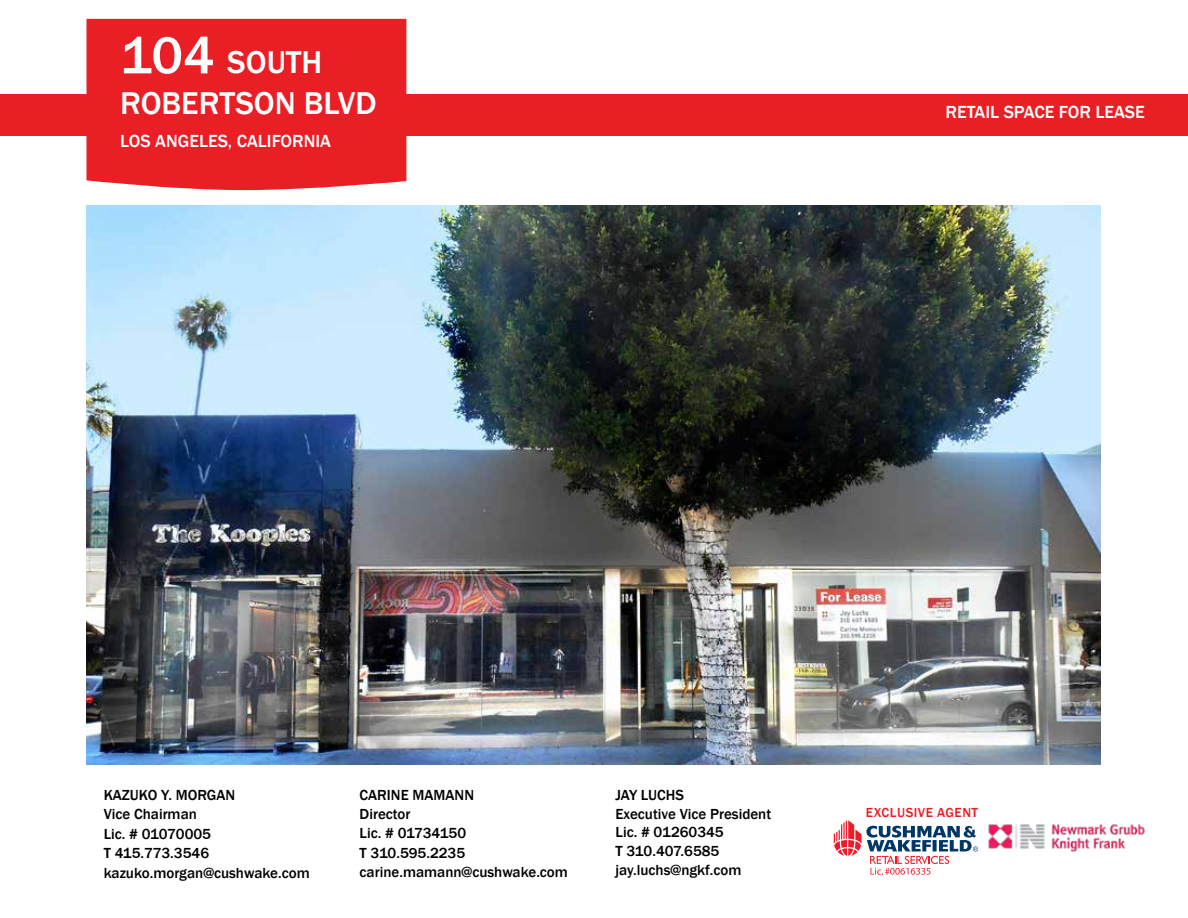
<style>
.page{position:relative;width:1188px;height:918px;background:#fff}
.page>*{position:absolute;margin:0;border:0;box-sizing:border-box;transform-origin:0 0}
.t1{font:500 32.4px/40.8px "Franklin Gothic";color:#fff}
.t2{font:500 18px "Franklin Gothic";color:#fff}
.t3{font:500 15px/19.5px "Franklin Gothic";color:#000}
.t4{font:500 13.5px "Franklin Gothic";letter-spacing:.035em;color:#ea1e25}
.s1{font-size:54px}
</style>
<div class="page">
<svg style="left:834px;top:820px;width:144px;height:55px"></svg>
<img style="left:988px;top:823px;width:157px;height:29px">
<img style="left:86px;top:206px;width:1015px;height:559px">
<div style="left:0;top:95px;width:1188px;height:41px;background:#ea1e25"></div>
<div style="left:86px;top:19px;width:320px;height:171px;background:#ea1e25"></div>
<h1 class="t1" style="left:120px;top:43px;width:258px"><span class="s1">104</span> SOUTH<br>ROBERTSON BLVD</h1>
<p class="t2" style="left:120px;top:129px;width:212px">LOS ANGELES, CALIFORNIA</p>
<p class="t2" style="left:946px;top:101px;width:201px">RETAIL SPACE FOR LEASE</p>
<p class="t3" style="left:104px;top:785px;width:208px">KAZUKO Y. MORGAN<br>Vice Chairman<br>Lic. # 01070005<br>T 415.773.3546 kazuko.morgan@cushwake.com</p>
<p class="t3" style="left:360px;top:785px;width:210px">CARINE MAMANN<br>Director<br>Lic. # 01734150<br>T 310.595.2235 carine.mamann@cushwake.com</p>
<p class="t3" style="left:616px;top:786px;width:157px;line-height:18.8px">JAY LUCHS<br>Executive Vice President<br>Lic. # 01260345<br>T 310.407.6585 jay.luchs@ngkf.com</p>
<p class="t4" style="left:866px;top:804px;width:114px">EXCLUSIVE AGENT</p>
</div>
